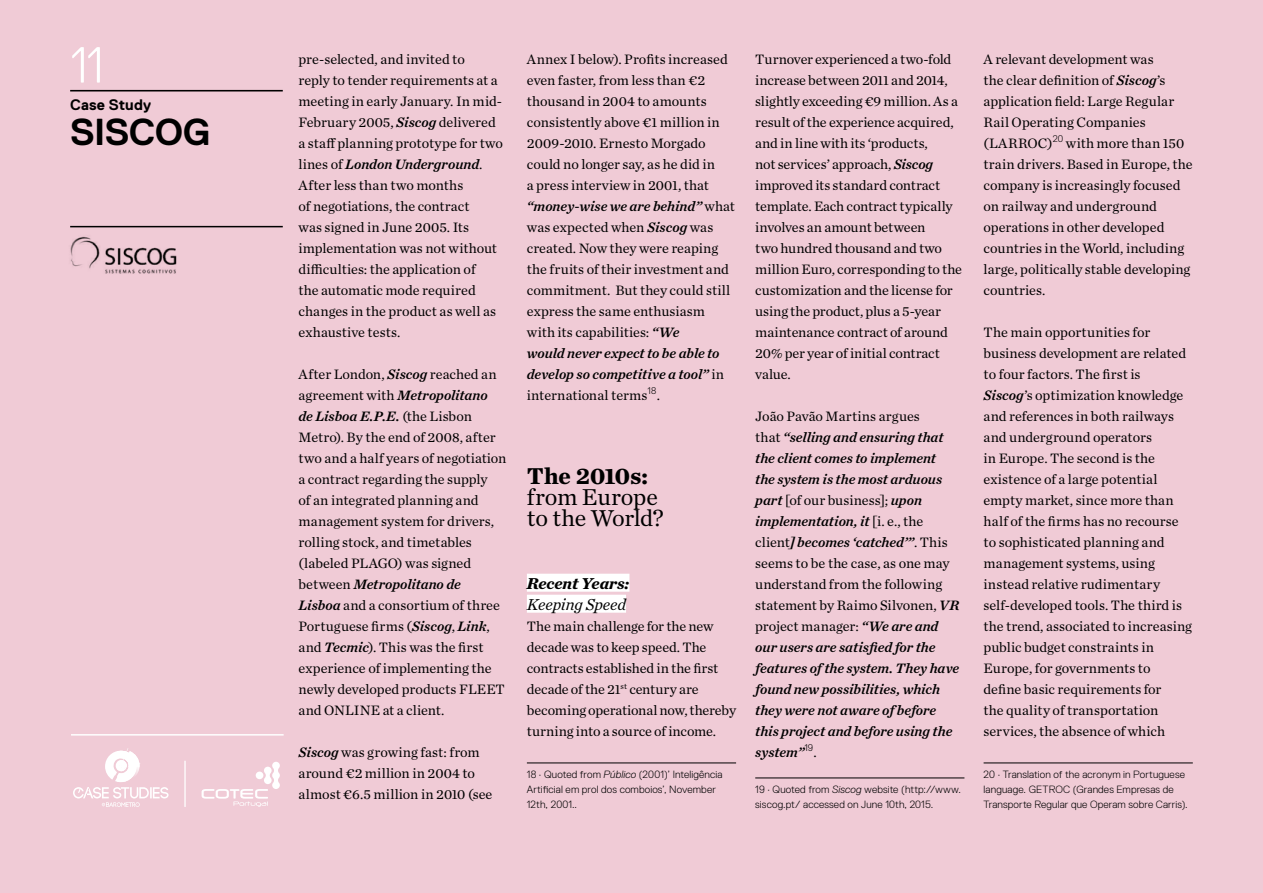
<style>
.page{position:relative;width:1263px;height:893px;background:#f0cbd6}
.page>*{position:absolute;margin:0;border:0;box-sizing:border-box;transform-origin:0 0}
.t1{font:300 50.7px "Replica";color:#fff}
.t2{font:700 37.5px "Replica";letter-spacing:-.015em;color:#000}
.texto{font:24px/21px "Chronicle Text G1";letter-spacing:-.01em;color:#000}
.subtitulos_sublinhad{font:italic 700 16.5px "Chronicle Text G1";letter-spacing:-.005em;color:#000}
.subtitulos_sublinhad-2{font:italic 16.5px "Chronicle Text G1";letter-spacing:-.005em;color:#000}
.t3{font:700 15.15px "Replica";letter-spacing:.005em;color:#000}
.texto-2{font:14.25px/21px "Chronicle Text G1";color:#000}
.Footnotes{font:14.25px/21px "Chronicle Text G1";letter-spacing:-.005em;color:#000}
.texto-3{font:italic 14.25px/21px "Chronicle Text G1 Semi";letter-spacing:-.005em;color:#000}
.Footnotes-2{font:300 10.5px/15px "Replica";letter-spacing:.01em;color:#000}
.s1{font-family:"Chronicle Text G1 Semi";font-style:italic}
.s2{font-weight:700}
.s3{font-style:italic}
.s4{font-family:"Chronicle Text G1";font-style:normal}
</style>
<div class="page">
<hr style="left:70px;top:90px;width:213px;height:1px;background:#000">
<img style="left:70px;top:227px;width:117px;height:47px">
<hr style="left:70px;top:226px;width:213px;height:1px;background:#000">
<hr style="left:71px;top:734px;width:213px;height:2px;background:#fff">
<svg style="left:73px;top:748px;width:96px;height:59px"></svg>
<svg style="left:202px;top:762px;width:78px;height:45px"></svg>
<hr style="left:184px;top:761px;width:2px;height:46px;background:#fff">
<div style="left:527px;top:574px;width:102px;height:18px;background:#fff"></div>
<div style="left:527px;top:595px;width:99px;height:18px;background:#fff"></div>
<hr style="left:527px;top:763px;width:209px;height:1px;background:#000">
<hr style="left:755px;top:778px;width:209px;height:1px;background:#000">
<hr style="left:983px;top:763px;width:210px;height:1px;background:#000">
<h1 class="t1" style="left:70px;top:37px;width:35px">11</h1>
<p class="t3" style="left:70px;top:97px;width:82px">Case Study</p>
<h2 class="t2" style="left:70px;top:111px;width:142px">SISCOG</h2>
<p class="Footnotes" style="left:298px;top:47px;width:206px">pre-selected, and invited to<br>reply to tender requirements at a meeting in early January. In mid-<br>February 2005, <span class="s1">Siscog</span> delivered a staff planning prototype for two lines of <span class="s1">London Underground</span>.<br>After less than two months<br>of negotiations, the contract<br>was signed in June 2005. Its implementation was not without difficulties: the application of<br>the automatic mode required changes in the product as well as exhaustive tests.</p>
<p class="texto-2" style="left:298px;top:362px;width:210px">After London, <span class="s1">Siscog</span> reached an agreement with <span class="s1">Metropolitano<br>de Lisboa E.P.E.</span> (the Lisbon<br>Metro). By the end of 2008, after two and a half years of negotiation a contract regarding the supply<br>of an integrated planning and management system for drivers, rolling stock, and timetables (labeled PLAGO) was signed between <span class="s1">Metropolitano de<br>Lisboa</span> and a consortium of three<br>Portuguese firms (<span class="s1">Siscog</span>, <span class="s1">Link</span>, and <span class="s1">Tecmic</span>). This was the first experience of implementing the newly developed products FLEET and ONLINE at a client.</p>
<p class="texto-2" style="left:298px;top:740px;width:195px"><span class="s1">Siscog</span> was growing fast: from around €2 million in 2004 to almost €6.5 million in 2010 (see</p>
<p class="texto-2" style="left:527px;top:47px;width:210px">Annex I below). Profits increased even faster, from less than €2 thousand in 2004 to amounts consistently above €1 million in<br>2009-2010. Ernesto Morgado could no longer say, as he did in<br>a press interview in 2001, that <span class="s1">“money-wise we are behind”</span> what was expected when <span class="s1">Siscog</span> was created. Now they were reaping the fruits of their investment and commitment. But they could still express the same enthusiasm with its capabilities: <span class="s1">“We<br>would never expect to be able to develop so competitive a tool”</span> in international terms<sup>18</sup>.</p>
<p class="texto" style="left:527px;top:464px;width:138px"><span class="s2">The 2010s: </span>from Europe to the World?</p>
<p class="subtitulos_sublinhad" style="left:527px;top:570px;width:104px">Recent Years:</p>
<p class="subtitulos_sublinhad-2" style="left:527px;top:591px;width:101px">Keeping Speed</p>
<p class="texto-2" style="left:527px;top:614px;width:211px">The main challenge for the new decade was to keep speed. The contracts established in the first decade of the 21<sup>st</sup> century are becoming operational now, thereby turning into a source of income.</p>
<p class="Footnotes-2" style="left:527px;top:767px;width:197px">18 · Quoted from <span class="s3">Público</span> (2001)’ Inteligência<br>Artificial em prol dos comboios’, November<br>12th, 2001..</p>
<p class="Footnotes" style="left:755px;top:47px;width:208px">Turnover experienced a two-fold increase between 2011 and 2014, slightly exceeding €9 million. As a result of the experience acquired, and in line with its ‘products,<br>not services’ approach, <span class="s1">Siscog </span>improved its standard contract template. Each contract typically involves an amount between<br>two hundred thousand and two million Euro, corresponding to the customization and the license for using the product, plus a 5-year maintenance contract of around<br>20% per year of initial contract value.</p>
<p class="texto-3" style="left:755px;top:404px;width:205px"><span class="s4">João Pavão Martins argues<br>that</span> “selling and ensuring that the client comes to implement the system is the most arduous part <span class="s4">[of our business];</span> upon implementation, it <span class="s4">[i. e., the client</span>] becomes ‘catched’”<span class="s4">. This seems to be the case, as one may understand from the following statement by Raimo Silvonen,</span> VR <span class="s4">project manager:</span> “We are and our users are satisfied for the features of the system. They have found new possibilities, which they were not aware of before this project and before using the system”<sup>19</sup><span class="s4">.</span></p>
<p class="Footnotes-2" style="left:755px;top:782px;width:207px">19 · Quoted from <span class="s3">Siscog</span> website (http://www. siscog.pt/ accessed on June 10th, 2015.</p>
<p class="texto-2" style="left:983px;top:47px;width:211px">A relevant development was<br>the clear definition of <span class="s1">Siscog</span>’s application field: Large Regular<br>Rail Operating Companies (LARROC)<sup>20</sup> with more than 150 train drivers. Based in Europe, the company is increasingly focused on railway and underground operations in other developed countries in the World, including large, politically stable developing countries.</p>
<p class="texto-2" style="left:983px;top:320px;width:210px">The main opportunities for business development are related to four factors. The first is<br><span class="s1">Siscog</span>’s optimization knowledge and references in both railways and underground operators<br>in Europe. The second is the existence of a large potential empty market, since more than half of the firms has no recourse to sophisticated planning and management systems, using instead relative rudimentary self-developed tools. The third is the trend, associated to increasing public budget constraints in<br>Europe, for governments to define basic requirements for<br>the quality of transportation services, the absence of which</p>
<p class="Footnotes-2" style="left:983px;top:767px;width:206px">20 · Translation of the acronym in Portuguese language. GETROC (Grandes Empresas de<br>Transporte Regular que Operam sobre Carris).</p>
</div>
